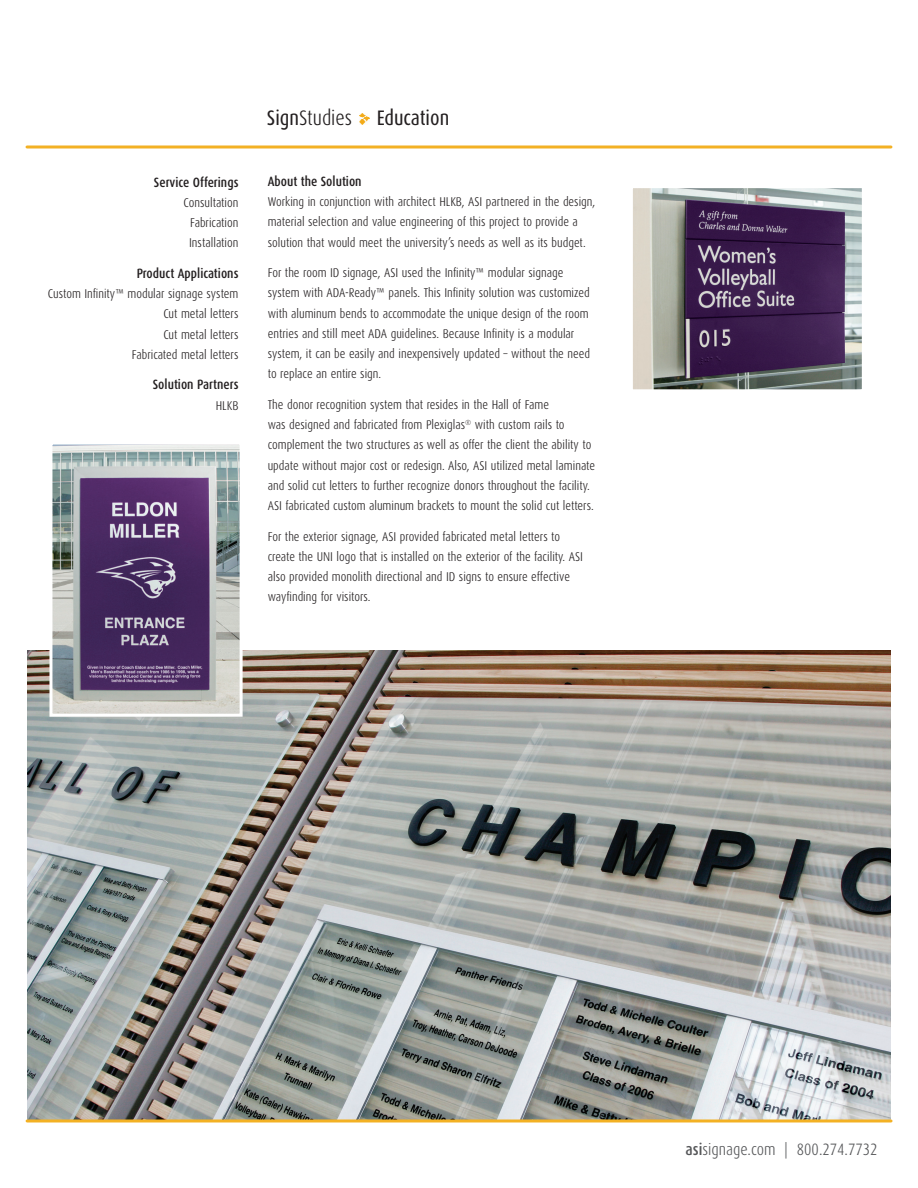
<style>
.page{position:relative;width:918px;height:1188px;background:#fff}
.page>*{position:absolute;margin:0;border:0;box-sizing:border-box;transform-origin:0 0}
.t1{font:300 21px "Dax Condensed";color:#231f20}
.t2{font:21px "Dax Condensed";color:#231f20}
.t3{font:300 16.5px "Dax Condensed";color:#57585a}
.MOD_CS_Body_Subhead{font:500 13.5px "Dax Condensed";color:#231f20}
.MOD_Body_Copy{font:300 12.75px/20.2px "Dax Condensed";color:#231f20}
.s1{font-weight:400}
.s2{font-weight:500}
</style>
<div class="page">
<img style="left:27px;top:650px;width:863px;height:469px">
<svg style="left:48px;top:444px;width:196px;height:274px;background:#877c94"></svg>
<img style="left:634px;top:190px;width:227px;height:198px">
<div style="left:629px;top:185px;width:237px;height:208px;border:4px solid #fff"></div>
<svg style="left:359px;top:113px;width:11px;height:11px"></svg>
<hr style="left:27px;top:146px;width:864px;height:2px;background:#f3b124">
<hr style="left:27px;top:1119px;width:864px;height:3px;background:#f3b124">
<p class="MOD_CS_Body_Subhead" style="left:154px;top:174px;width:86px">Service Offerings</p>
<p class="MOD_Body_Copy" style="left:184px;top:192px;width:56px;text-align:center">Consultation<br>Fabrication<br>Installation</p>
<p class="MOD_CS_Body_Subhead" style="left:137px;top:266px;width:103px">Product Applications</p>
<p class="MOD_Body_Copy" style="left:48px;top:284px;width:192px;text-align:right">Custom Infinity™ modular signage system<br>Cut metal letters<br>Cut metal letters<br>Fabricated metal letters</p>
<p class="MOD_CS_Body_Subhead" style="left:153px;top:377px;width:87px">Solution Partners</p>
<p class="MOD_Body_Copy" style="left:216px;top:395px;width:24px">HLKB</p>
<h1 class="t1" style="left:267px;top:106px;width:87px"><span class="s1">Sign</span>Studies</h1>
<p class="t2" style="left:377px;top:106px;width:74px">Education</p>
<p class="MOD_CS_Body_Subhead" style="left:268px;top:174px;width:95px">About the Solution</p>
<p class="MOD_Body_Copy" style="left:268px;top:192px;width:329px">Working in conjunction with architect HLKB, ASI partnered in the design, material selection and value engineering of this project to provide a solution that would meet the university’s needs as well as its budget.</p>
<p class="MOD_Body_Copy" style="left:268px;top:263px;width:324px">For the room ID signage, ASI used the Infinity™ modular signage system with ADA-Ready™ panels. This Infinity solution was customized with aluminum bends to accommodate the unique design of the room entries and still meet ADA guidelines. Because Infinity is a modular system, it can be easily and inexpensively updated – without the need to replace an entire sign.</p>
<p class="MOD_Body_Copy" style="left:268px;top:395px;width:329px">The donor recognition system that resides in the Hall of Fame<br>was designed and fabricated from Plexiglas<sup>®</sup> with custom rails to complement the two structures as well as offer the client the ability to update without major cost or redesign. Also, ASI utilized metal laminate and solid cut letters to further recognize donors throughout the facility.<br>ASI fabricated custom aluminum brackets to mount the solid cut letters.</p>
<p class="MOD_Body_Copy" style="left:268px;top:526px;width:317px">For the exterior signage, ASI provided fabricated metal letters to create the UNI logo that is installed on the exterior of the facility. ASI also provided monolith directional and ID signs to ensure effective wayfinding for visitors.</p>
<p class="t3" style="left:686px;top:1140px;width:193px"><span class="s2">asi</span>signage.com | 800.274.7732</p>
</div>
